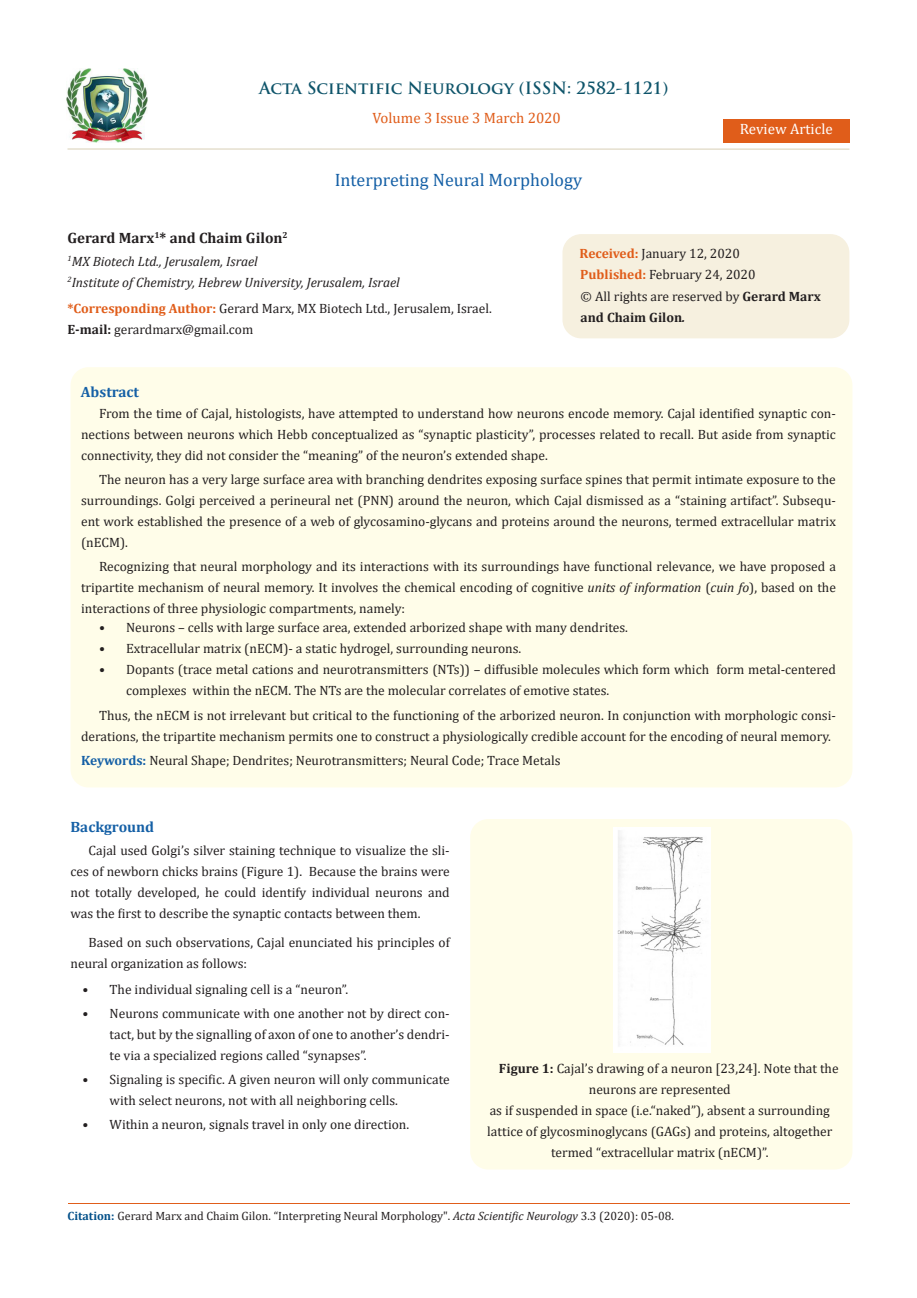
<style>
.page{position:relative;width:917px;height:1298px;background:#fff}
.page>*{position:absolute;margin:0;border:0;box-sizing:border-box;transform-origin:0 0}
.t1{font:18px "Cambria";color:#1560a6}
.t2{font:700 16.5px "Trajan Pro";color:#0e546a}
.t3{font:700 15px "Cambria";color:#231f20}
.t4{font:15px "Cambria";color:#e05d1a}
.t5{font:700 15px "Cambria";color:#1560a6}
.t6{font:15px "Cambria";color:#fff}
.t7{font:13.5px/21px "Cambria";color:#231f20;text-align:justify}
.t8{font:italic 13.5px "Cambria";color:#231f20}
.t9{font:12px "Cambria";color:#231f20}
.s1{font-weight:700;color:#e05d1a}
.s2{font-weight:700}
.s3{font-weight:700;font-style:italic}
.s4{font-style:italic}
.s5{font-weight:700;color:#1560a6}
.s6{font-weight:700;color:#035089}
</style>
<div class="page">
<img style="left:67px;top:68px;width:80px;height:74px">
<div style="left:723px;top:119px;width:126px;height:23px;background:#e05d1a"></div>
<div style="left:71px;top:367px;width:781px;height:420px;background:#fffde9;border-radius:18px"></div>
<div style="left:563px;top:235px;width:285px;height:102px;background:#f6f0df;border-radius:18px"></div>
<div style="left:562px;top:234px;width:287px;height:104px;border:2px solid #f6f0df;border-radius:18px"></div>
<div style="left:470px;top:819px;width:382px;height:350px;background:#fffde9;border-radius:18px"></div>
<img style="left:613px;top:828px;width:97px;height:224px">
<hr style="left:67px;top:148px;width:782px;height:2px;background:#e5dfce">
<hr style="left:68px;top:1203px;width:781px;height:1px;background:#e05d1a">
<p class="t2" style="left:259px;top:77px;width:411px">Acta Scientific Neurology (ISSN: 2582-1121)</p>
<p class="t4" style="left:372px;top:109px;width:190px">Volume 3 Issue 3 March 2020</p>
<p class="t1" style="left:335px;top:169px;width:249px">Interpreting Neural Morphology</p>
<p class="t6" style="left:739px;top:120px;width:94px">Review Article</p>
<p class="t3" style="left:67px;top:227px;width:222px">Gerard Marx<sup>1</sup>* and Chaim Gilon<sup>2</sup></p>
<p class="t8" style="left:67px;top:252px;width:192px"><sup>1</sup>MX Biotech Ltd., Jerusalem, Israel</p>
<p class="t8" style="left:67px;top:273px;width:334px"><sup>2</sup>Institute of Chemistry, Hebrew University, Jerusalem, Israel</p>
<p class="t7" style="left:67px;top:298px;width:426px"><span class="s1">*Corresponding Author:</span> Gerard Marx, MX Biotech Ltd., Jerusalem, Israel.</p>
<p class="t7" style="left:67px;top:319px;width:187px"><span class="s2">E-mail:</span> gerardmarx@gmail.com</p>
<p class="t5" style="left:81px;top:381px;width:60px">Abstract</p>
<p class="t7" style="left:579px;top:242px;width:162px"><span class="s1">Received:</span> January 12, 2020</p>
<p class="t7" style="left:580px;top:264px;width:177px"><span class="s1">Published:</span> February 24, 2020</p>
<p class="t7" style="left:580px;top:286px;width:242px">© All rights are reserved by <span class="s2">Gerard Marx and Chaim Gilon</span><span class="s3">.</span></p>
<p class="t7" style="left:81px;top:403px;width:756px;text-indent:18px">From the time of Cajal, histologists, have attempted to understand how neurons encode memory. Cajal identified synaptic con&shy;nections between neurons which Hebb conceptualized as “synaptic plasticity”, processes related to recall. But aside from synaptic connectivity, they did not consider the “meaning” of the neuron’s extended shape.</p>
<p class="t7" style="left:81px;top:469px;width:756px;text-indent:18px">The neuron has a very large surface area with branching dendrites exposing surface spines that permit intimate exposure to the surroundings. Golgi perceived a perineural net (PNN) around the neuron, which Cajal dismissed as a “staining artifact”. Subsequ&shy;ent work established the presence of a web of glycosamino-glycans and proteins around the neurons, termed extracellular matrix (nECM).</p>
<p class="t7" style="left:81px;top:556px;width:756px;text-indent:18px">Recognizing that neural morphology and its interactions with its surroundings have functional relevance, we have proposed a tripartite mechanism of neural memory. It involves the chemical encoding of cognitive <span class="s4">units of information</span> (<span class="s4">cuin fo</span>), based on the interactions of three physiologic compartments, namely:</p>
<p class="t7" style="left:99px;top:617px;width:530px">• Neurons – cells with large surface area, extended arborized shape with many dendrites.</p>
<p class="t7" style="left:99px;top:638px;width:424px">• Extracellular matrix (nECM)- a static hydrogel, surrounding neurons.</p>
<p class="t7" style="left:126px;top:659px;width:711px;text-indent:-27px">• Dopants (trace metal cations and neurotransmitters (NTs)) – diffusible molecules which form which form metal-centered complexes within the nECM. The NTs are the molecular correlates of emotive states.</p>
<p class="t7" style="left:81px;top:704px;width:756px;text-indent:18px">Thus, the nECM is not irrelevant but critical to the functioning of the arborized neuron. In conjunction with morphologic consi&shy;derations, the tripartite mechanism permits one to construct a physiologically credible account for the encoding of neural memory.</p>
<p class="t7" style="left:81px;top:750px;width:481px"><span class="s5">Keywords:</span> Neural Shape; Dendrites; Neurotransmitters; Neural Code; Trace Metals</p>
<p class="t5" style="left:71px;top:816px;width:85px">Background</p>
<p class="t7" style="left:71px;top:839px;width:381px;text-indent:18px">Cajal used Golgi’s silver staining technique to visualize the sli&shy;ces of newborn chicks brains (Figure 1). Because the brains were not totally developed, he could identify individual neurons and was the first to describe the synaptic contacts between them.</p>
<p class="t7" style="left:71px;top:932px;width:381px;text-indent:18px">Based on such observations, Cajal enunciated his principles of neural organization as follows:</p>
<p class="t7" style="left:83px;top:978px;width:267px">• The individual signaling cell is a “neuron”.</p>
<p class="t7" style="left:110px;top:1002px;width:342px;text-indent:-27px">• Neurons communicate with one another not by direct con&shy;tact, but by the signalling of axon of one to another’s dendri&shy;te via a specialized regions called “synapses”.</p>
<p class="t7" style="left:110px;top:1068px;width:342px;text-indent:-27px">• Signaling is specific. A given neuron will only communicate with select neurons, not with all neighboring cells.</p>
<p class="t7" style="left:83px;top:1113px;width:328px">• Within a neuron, signals travel in only one direction.</p>
<p class="t7" style="left:499px;top:1057px;width:341px"><span class="s2">Figure 1:</span> Cajal’s drawing of a neuron [23,24]. Note that the</p>
<p class="t7" style="left:589px;top:1078px;width:143px">neurons are represented</p>
<p class="t7" style="left:489px;top:1099px;width:342px">as if suspended in space (i.e.“naked”), absent a surrounding</p>
<p class="t7" style="left:487px;top:1120px;width:346px">lattice of glycosminoglycans (GAGs) and proteins, altogether</p>
<p class="t7" style="left:551px;top:1141px;width:219px">termed “extracellular matrix (nECM)”.</p>
<p class="t9" style="left:68px;top:1208px;width:608px"><span class="s6">Citation:</span> Gerard Marx and Chaim Gilon. “Interpreting Neural Morphology". <span class="s4">Acta Scientific Neurology</span> 3.3 (2020): 05-08.</p>
</div>
